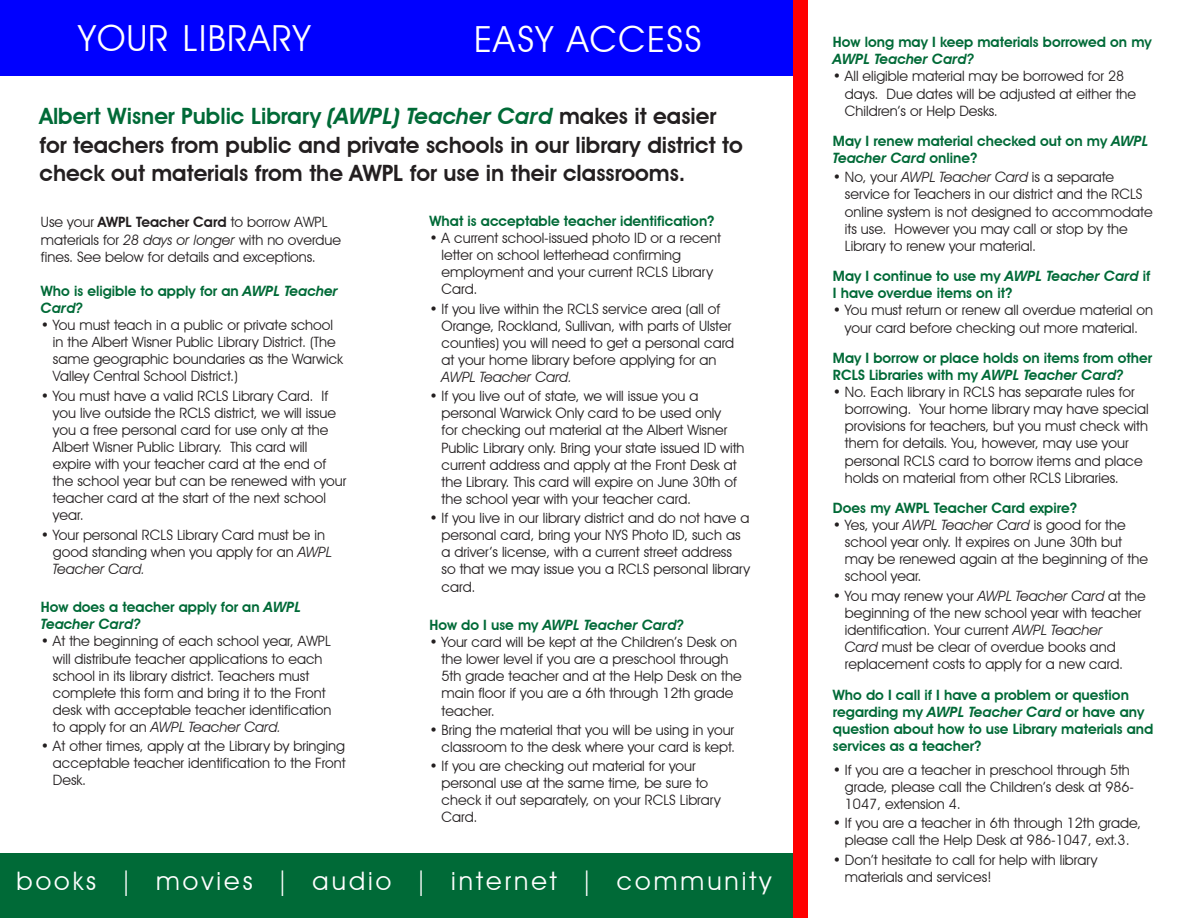
<style>
.page{position:relative;width:1188px;height:918px;background:#fff}
.page>*{position:absolute;margin:0;border:0;box-sizing:border-box;transform-origin:0 0}
.body_text{font:36px "Avant Garde IT Cby BT";letter-spacing:.04em;color:#fff}
.t1{font:25.5px "Avant Garde IT Cby BT";letter-spacing:.12em;color:#fff}
.t2{font:600 22.5px/28.5px "Avant Garde IT Cby BT";color:#231f20}
.t3{font:14.25px/17.1px "Avant Garde IT Cby BT";color:#231f20}
.bullets{font:600 14.25px/17.1px "Avant Garde IT Cby BT";color:#006a37}
.t4{font:italic 600 14.25px "Avant Garde IT Cby BT";color:#006a37}
.s1{color:#006a37}
.s2{font-style:italic;color:#006a37}
.s3{font-weight:600}
.s4{font-style:italic}
.s5{font-style:normal}
</style>
<div class="page">
<div style="left:0;top:853px;width:793px;height:65px;background:#006a37"></div>
<div style="left:0;top:0;width:793px;height:76px;background:#00f"></div>
<div style="left:793px;top:0;width:15px;height:918px;background:#f00"></div>
<p class="body_text" style="left:78px;top:16px;width:234px">YOUR LIBRARY</p>
<p class="body_text" style="left:474px;top:18px;width:229px">EASY ACCESS</p>
<p class="t2" style="left:39px;top:102px;width:705px"><span class="s1">Albert Wisner Public Library</span> <span class="s2">(AWPL) Teacher Card</span> makes it easier for teachers from public and private schools in our library district to check out materials from the AWPL for use in their classrooms.</p>
<p class="t3" style="left:41px;top:214px;width:302px">Use your <span class="s3">AWPL Teacher Card</span> to borrow AWPL materials for <span class="s4">28 days or longer</span> with no overdue fines. See below for details and exceptions.</p>
<p class="bullets" style="left:41px;top:282px;width:299px">Who is eligible to apply for an <span class="s4">AWPL Teacher<br>Card?</span></p>
<p class="t3" style="left:53px;top:316px;width:292px;text-indent:-12px">• You must teach in a public or private school in the Albert Wisner Public Library District. (The same geographic boundaries as the Warwick Valley Central School District.)</p>
<p class="t3" style="left:53px;top:387px;width:295px;text-indent:-12px">• You must have a valid RCLS Library Card. If you live outside the RCLS district, we will issue you a free personal card for use only at the Albert Wisner Public Library. This card will expire with your teacher card at the end of the school year but can be renewed with your teacher card at the start of the next school year.</p>
<p class="t3" style="left:53px;top:526px;width:281px;text-indent:-12px">• Your personal RCLS Library Card must be in good standing when you apply for an <span class="s4">AWPL<br>Teacher Card.</span></p>
<p class="bullets" style="left:41px;top:599px;width:262px">How does a teacher apply for an <span class="s4">AWPL<br>Teacher Card?</span></p>
<p class="t3" style="left:53px;top:633px;width:280px;text-indent:-12px">• At the beginning of each school year, AWPL will distribute teacher applications to each school in its library district. Teachers must complete this form and bring it to the Front desk with acceptable teacher identification to apply for an <span class="s4">AWPL Teacher Card.</span></p>
<p class="t3" style="left:53px;top:737px;width:294px;text-align:justify;text-indent:-12px">• At other times, apply at the Library by bringing acceptable teacher identification to the Front Desk.</p>
<p class="bullets" style="left:430px;top:212px;width:287px">What is acceptable teacher identification?</p>
<p class="t3" style="left:442px;top:229px;width:281px;text-indent:-12px">• A current school-issued photo ID or a recent letter on school letterhead confirming employment and your current RCLS Library Card.</p>
<p class="t3" style="left:442px;top:300px;width:294px;text-indent:-12px">• If you live within the RCLS service area (all of Orange, Rockland, Sullivan, with parts of Ulster counties) you will need to get a personal card at your home library before applying for an <span class="s4">AWPL Teacher Card.</span></p>
<p class="t3" style="left:442px;top:388px;width:304px;text-indent:-12px">• If you live out of state, we will issue you a personal Warwick Only card to be used only<br>for checking out material at the Albert Wisner Public Library only. Bring your state issued ID with current address and apply at the Front Desk at the Library. This card will expire on June 30th of the school year with your teacher card.</p>
<p class="t3" style="left:442px;top:509px;width:310px;text-indent:-12px">• If you live in our library district and do not have a personal card, bring your NYS Photo ID, such as a driver’s license, with a current street address<br>so that we may issue you a RCLS personal library card.</p>
<p class="t4" style="left:430px;top:616px;width:256px"><span class="s5">How do I use my</span> AWPL Teacher Card?</p>
<p class="t3" style="left:442px;top:633px;width:302px;text-indent:-12px">• Your card will be kept at the Children’s Desk on the lower level if you are a preschool through 5th grade teacher and at the Help Desk on the main floor if you are a 6th through 12th grade teacher.</p>
<p class="t3" style="left:430px;top:721px;width:307px;text-align:right">• Bring the material that you will be using in your classroom to the desk where your card is kept.</p>
<p class="t3" style="left:442px;top:757px;width:281px;text-indent:-12px">• If you are checking out material for your personal use at the same time, be sure to check it out separately, on your RCLS Library<br>Card.</p>
<p class="bullets" style="left:833px;top:34px;width:320px">How long may I keep materials borrowed on my<br><span class="s4">AWPL Teacher Card?</span></p>
<p class="t3" style="left:845px;top:68px;width:293px;text-indent:-12px">• All eligible material may be borrowed for 28 days. Due dates will be adjusted at either the<br>Children’s or Help Desks.</p>
<p class="bullets" style="left:833px;top:132px;width:317px">May I renew material checked out on my <span class="s4">AWPL<br>Teacher Card</span> online?</p>
<p class="t3" style="left:845px;top:169px;width:309px;text-indent:-12px">• No, your <span class="s4">AWPL Teacher Card</span> is a separate service for Teachers in our district and the RCLS online system is not designed to accommodate its use. However you may call or stop by the Library to renew your material.</p>
<p class="bullets" style="left:833px;top:268px;width:319px">May I continue to use my <span class="s4">AWPL Teacher Card</span> if<br>I have overdue items on it?</p>
<p class="t3" style="left:833px;top:302px;width:322px;text-align:center">• You must return or renew all overdue material on your card before checking out more material.</p>
<p class="bullets" style="left:833px;top:349px;width:321px">May I borrow or place holds on items from other<br>RCLS Libraries with my <span class="s4">AWPL Teacher Card?</span></p>
<p class="t3" style="left:845px;top:383px;width:305px;text-indent:-12px">• No. Each library in RCLS has separate rules for borrowing. Your home library may have special provisions for teachers, but you must check with them for details. You, however, may use your personal RCLS card to borrow items and place holds on material from other RCLS Libraries.</p>
<p class="bullets" style="left:833px;top:499px;width:246px">Does my AWPL Teacher Card expire?</p>
<p class="t3" style="left:845px;top:516px;width:305px;text-indent:-12px">• Yes, your <span class="s4">AWPL Teacher Card</span> is good for the school year only. It expires on June 30th but may be renewed again at the beginning of the school year.</p>
<p class="t3" style="left:845px;top:587px;width:302px;text-indent:-12px">• You may renew your <span class="s4">AWPL Teacher Card</span> at the beginning of the new school year with teacher identification. Your current <span class="s4">AWPL Teacher<br>Card</span> must be clear of overdue books and replacement costs to apply for a new card.</p>
<p class="bullets" style="left:833px;top:686px;width:322px">Who do I call if I have a problem or question regarding my <span class="s4">AWPL Teacher Card</span> or have any question about how to use Library materials and services as a teacher?</p>
<p class="t3" style="left:845px;top:761px;width:291px;text-indent:-12px">• If you are a teacher in preschool through 5th grade, please call the Children’s desk at 986-<br>1047, extension 4.</p>
<p class="t3" style="left:833px;top:814px;width:310px;text-align:center">• If you are a teacher in 6th through 12th grade, please call the Help Desk at 986-1047, ext.3.</p>
<p class="t3" style="left:833px;top:851px;width:266px">• Don’t hesitate to call for help with library</p>
<p class="t1" style="left:120px;top:865px;width:653px">| movies | audio | internet | community</p>
<p class="t1" style="left:17px;top:865px;width:81px">books</p>
<p class="t3" style="left:845px;top:868px;width:148px">materials and services!</p>
</div>
